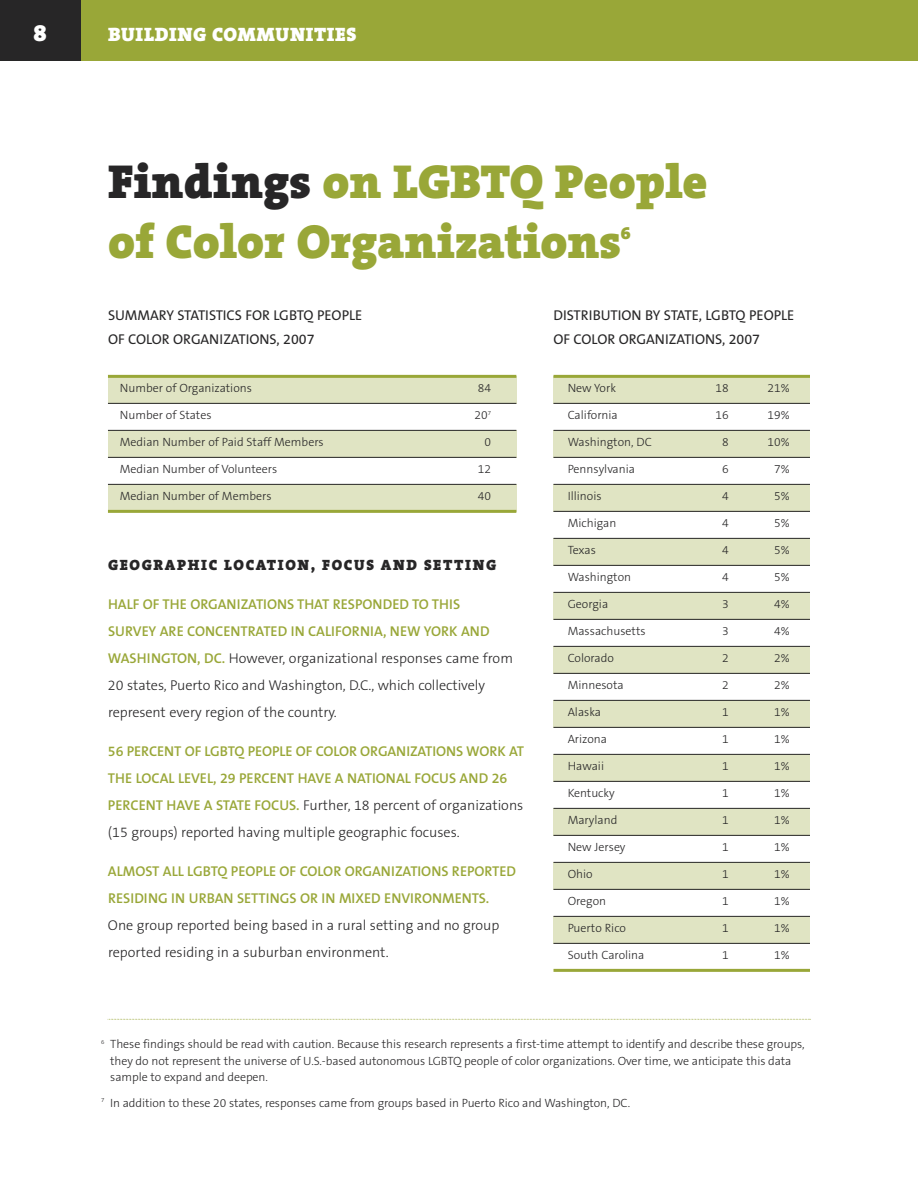
<style>
.page{position:relative;width:918px;height:1188px;background:#fff}
.page>*{position:absolute;margin:0;border:0;box-sizing:border-box;transform-origin:0 0}
.t1{font:900 48px/60px "The Serif B9";color:#99a738}
.t2{font:900 24px "The Serif B9";color:#fff}
.t3{font:900 19.5px "The Serif B9";letter-spacing:.025em;color:#fff}
.t4{font:900 18px "The Serif B9";color:#99a738}
.t5{font:900 15px "The Serif B9";letter-spacing:.11em;color:#272627}
.t6{font:300 14.25px/27px "The Sans B3";color:#272627}
.t7{font:600 14.25px/27px "The Sans B6";color:#99a738}
.t8{font:14.25px/24px "The Sans B5 Plain";color:#272627}
.t9{font:300 12px/16.5px "The Sans B3";letter-spacing:-.005em;color:#272627}
.s1{color:#272627}
.s2{font-family:"The Sans B6";font-weight:600;color:#99a738}
</style>
<div class="page">
<div style="left:81px;top:0;width:837px;height:61px;background:#99a738"></div>
<div style="left:0;top:0;width:81px;height:61px;background:#272627"></div>
<svg style="left:108px;top:1019px;width:703px;height:1px"></svg>
<div style="left:108px;top:376px;width:408px;height:28px;background:#e0e4c3"></div>
<div style="left:108px;top:430px;width:408px;height:28px;background:#e0e4c3"></div>
<div style="left:108px;top:484px;width:408px;height:28px;background:#e0e4c3"></div>
<div style="left:554px;top:376px;width:256px;height:28px;background:#e0e4c3"></div>
<div style="left:554px;top:430px;width:256px;height:28px;background:#e0e4c3"></div>
<div style="left:554px;top:484px;width:256px;height:28px;background:#e0e4c3"></div>
<div style="left:554px;top:538px;width:256px;height:28px;background:#e0e4c3"></div>
<div style="left:554px;top:592px;width:256px;height:28px;background:#e0e4c3"></div>
<div style="left:554px;top:646px;width:256px;height:28px;background:#e0e4c3"></div>
<div style="left:554px;top:700px;width:256px;height:28px;background:#e0e4c3"></div>
<div style="left:554px;top:754px;width:256px;height:28px;background:#e0e4c3"></div>
<div style="left:554px;top:808px;width:256px;height:28px;background:#e0e4c3"></div>
<div style="left:554px;top:862px;width:256px;height:28px;background:#e0e4c3"></div>
<div style="left:554px;top:916px;width:256px;height:28px;background:#e0e4c3"></div>
<hr style="left:108px;top:375px;width:408px;height:3px;background:#99a738">
<hr style="left:554px;top:375px;width:256px;height:3px;background:#99a738">
<hr style="left:554px;top:403px;width:256px;height:1px;background:#272627">
<hr style="left:554px;top:430px;width:256px;height:1px;background:#272627">
<hr style="left:554px;top:457px;width:256px;height:1px;background:#272627">
<hr style="left:554px;top:484px;width:256px;height:1px;background:#272627">
<hr style="left:554px;top:511px;width:256px;height:1px;background:#272627">
<hr style="left:554px;top:538px;width:256px;height:1px;background:#272627">
<hr style="left:554px;top:565px;width:256px;height:1px;background:#272627">
<hr style="left:554px;top:592px;width:256px;height:1px;background:#272627">
<hr style="left:554px;top:619px;width:256px;height:1px;background:#272627">
<hr style="left:554px;top:646px;width:256px;height:1px;background:#272627">
<hr style="left:554px;top:673px;width:256px;height:1px;background:#272627">
<hr style="left:554px;top:700px;width:256px;height:1px;background:#272627">
<hr style="left:554px;top:727px;width:256px;height:1px;background:#272627">
<hr style="left:554px;top:754px;width:256px;height:1px;background:#272627">
<hr style="left:554px;top:781px;width:256px;height:1px;background:#272627">
<hr style="left:554px;top:808px;width:256px;height:1px;background:#272627">
<hr style="left:554px;top:835px;width:256px;height:1px;background:#272627">
<hr style="left:554px;top:862px;width:256px;height:1px;background:#272627">
<hr style="left:554px;top:889px;width:256px;height:1px;background:#272627">
<hr style="left:554px;top:916px;width:256px;height:1px;background:#272627">
<hr style="left:554px;top:943px;width:256px;height:1px;background:#272627">
<hr style="left:554px;top:969px;width:256px;height:3px;background:#99a738">
<hr style="left:108px;top:403px;width:408px;height:1px;background:#272627">
<hr style="left:108px;top:430px;width:408px;height:1px;background:#272627">
<hr style="left:108px;top:457px;width:408px;height:1px;background:#272627">
<hr style="left:108px;top:484px;width:408px;height:1px;background:#272627">
<hr style="left:108px;top:510px;width:408px;height:3px;background:#99a738">
<h2 class="t2" style="left:33px;top:20px;width:15px">8</h2>
<h3 class="t3" style="left:108px;top:24px;width:250px">BUILDING COMMUNITIES</h3>
<h1 class="t1" style="left:108px;top:152px;width:601px"><span class="s1">Findings</span> on LGBTQ People of Color Organizations</h1>
<h3 class="t4" style="left:621px;top:223px;width:11px">6</h3>
<p class="t8" style="left:108px;top:303px;width:256px">SUMMARY STATISTICS FOR LGBTQ PEOPLE<br>OF COLOR ORGANIZATIONS, 2007</p>
<p class="t9" style="left:120px;top:380px;width:134px">Number of Organizations</p>
<p class="t9" style="left:478px;top:380px;width:15px">84</p>
<p class="t9" style="left:120px;top:407px;width:93px">Number of States</p>
<p class="t9" style="left:475px;top:407px;width:18px">20<sup>7</sup></p>
<p class="t9" style="left:120px;top:434px;width:205px">Median Number of Paid Staff Members</p>
<p class="t9" style="left:485px;top:434px;width:8px">0</p>
<p class="t9" style="left:120px;top:461px;width:159px">Median Number of Volunteers</p>
<p class="t9" style="left:478px;top:461px;width:15px">12</p>
<p class="t9" style="left:120px;top:488px;width:153px">Median Number of Members</p>
<p class="t9" style="left:478px;top:488px;width:15px">40</p>
<p class="t5" style="left:108px;top:557px;width:390px">GEOGRAPHIC LOCATION, FOCUS AND SETTING</p>
<p class="t7" style="left:108px;top:591px;width:383px">HALF OF THE ORGANIZATIONS THAT RESPONDED TO THIS<br>SURVEY ARE CONCENTRATED IN CALIFORNIA, NEW YORK AND</p>
<p class="t6" style="left:108px;top:645px;width:406px"><span class="s2">WASHINGTON, DC.</span> However, organizational responses came from<br>20 states, Puerto Rico and Washington, D.C., which collectively represent every region of the country.</p>
<p class="t7" style="left:108px;top:738px;width:418px">56 PERCENT OF LGBTQ PEOPLE OF COLOR ORGANIZATIONS WORK AT<br>THE LOCAL LEVEL, 29 PERCENT HAVE A NATIONAL FOCUS AND 26</p>
<p class="t6" style="left:108px;top:792px;width:417px"><span class="s2">PERCENT HAVE A STATE FOCUS.</span> Further, 18 percent of organizations (15 groups) reported having multiple geographic focuses.</p>
<p class="t7" style="left:108px;top:858px;width:410px">ALMOST ALL LGBTQ PEOPLE OF COLOR ORGANIZATIONS REPORTED<br>RESIDING IN URBAN SETTINGS OR IN MIXED ENVIRONMENTS.</p>
<p class="t6" style="left:108px;top:912px;width:393px">One group reported being based in a rural setting and no group reported residing in a suburban environment.</p>
<p class="t8" style="left:554px;top:303px;width:242px">DISTRIBUTION BY STATE, LGBTQ PEOPLE<br>OF COLOR ORGANIZATIONS, 2007</p>
<p class="t9" style="left:568px;top:380px;width:50px">New York</p>
<p class="t9" style="left:716px;top:380px;width:15px">18</p>
<p class="t9" style="left:767px;top:380px;width:24px">21%</p>
<p class="t9" style="left:568px;top:407px;width:52px">California</p>
<p class="t9" style="left:716px;top:407px;width:15px">16</p>
<p class="t9" style="left:767px;top:407px;width:24px">19%</p>
<p class="t9" style="left:568px;top:434px;width:86px">Washington, DC</p>
<p class="t9" style="left:722px;top:434px;width:8px">8</p>
<p class="t9" style="left:767px;top:434px;width:24px">10%</p>
<p class="t9" style="left:568px;top:461px;width:69px">Pennsylvania</p>
<p class="t9" style="left:722px;top:461px;width:8px">6</p>
<p class="t9" style="left:774px;top:461px;width:17px">7%</p>
<p class="t9" style="left:568px;top:488px;width:35px">Illinois</p>
<p class="t9" style="left:722px;top:488px;width:8px">4</p>
<p class="t9" style="left:774px;top:488px;width:17px">5%</p>
<p class="t9" style="left:568px;top:515px;width:50px">Michigan</p>
<p class="t9" style="left:722px;top:515px;width:8px">4</p>
<p class="t9" style="left:774px;top:515px;width:17px">5%</p>
<p class="t9" style="left:568px;top:542px;width:30px">Texas</p>
<p class="t9" style="left:722px;top:542px;width:8px">4</p>
<p class="t9" style="left:774px;top:542px;width:17px">5%</p>
<p class="t9" style="left:568px;top:569px;width:65px">Washington</p>
<p class="t9" style="left:722px;top:569px;width:8px">4</p>
<p class="t9" style="left:774px;top:569px;width:17px">5%</p>
<p class="t9" style="left:568px;top:596px;width:42px">Georgia</p>
<p class="t9" style="left:722px;top:596px;width:8px">3</p>
<p class="t9" style="left:774px;top:596px;width:17px">4%</p>
<p class="t9" style="left:568px;top:623px;width:79px">Massachusetts</p>
<p class="t9" style="left:722px;top:623px;width:8px">3</p>
<p class="t9" style="left:774px;top:623px;width:17px">4%</p>
<p class="t9" style="left:568px;top:650px;width:48px">Colorado</p>
<p class="t9" style="left:722px;top:650px;width:8px">2</p>
<p class="t9" style="left:774px;top:650px;width:17px">2%</p>
<p class="t9" style="left:568px;top:677px;width:58px">Minnesota</p>
<p class="t9" style="left:722px;top:677px;width:8px">2</p>
<p class="t9" style="left:774px;top:677px;width:17px">2%</p>
<p class="t9" style="left:568px;top:704px;width:35px">Alaska</p>
<p class="t9" style="left:722px;top:704px;width:8px">1</p>
<p class="t9" style="left:774px;top:704px;width:17px">1%</p>
<p class="t9" style="left:568px;top:731px;width:41px">Arizona</p>
<p class="t9" style="left:722px;top:731px;width:8px">1</p>
<p class="t9" style="left:774px;top:731px;width:17px">1%</p>
<p class="t9" style="left:568px;top:758px;width:38px">Hawaii</p>
<p class="t9" style="left:722px;top:758px;width:8px">1</p>
<p class="t9" style="left:774px;top:758px;width:17px">1%</p>
<p class="t9" style="left:568px;top:785px;width:49px">Kentucky</p>
<p class="t9" style="left:722px;top:785px;width:8px">1</p>
<p class="t9" style="left:774px;top:785px;width:17px">1%</p>
<p class="t9" style="left:568px;top:812px;width:51px">Maryland</p>
<p class="t9" style="left:722px;top:812px;width:8px">1</p>
<p class="t9" style="left:774px;top:812px;width:17px">1%</p>
<p class="t9" style="left:568px;top:839px;width:59px">New Jersey</p>
<p class="t9" style="left:722px;top:839px;width:8px">1</p>
<p class="t9" style="left:774px;top:839px;width:17px">1%</p>
<p class="t9" style="left:568px;top:866px;width:26px">Ohio</p>
<p class="t9" style="left:722px;top:866px;width:8px">1</p>
<p class="t9" style="left:774px;top:866px;width:17px">1%</p>
<p class="t9" style="left:568px;top:893px;width:40px">Oregon</p>
<p class="t9" style="left:722px;top:893px;width:8px">1</p>
<p class="t9" style="left:774px;top:893px;width:17px">1%</p>
<p class="t9" style="left:568px;top:920px;width:60px">Puerto Rico</p>
<p class="t9" style="left:722px;top:920px;width:8px">1</p>
<p class="t9" style="left:774px;top:920px;width:17px">1%</p>
<p class="t9" style="left:568px;top:947px;width:78px">South Carolina</p>
<p class="t9" style="left:722px;top:947px;width:8px">1</p>
<p class="t9" style="left:774px;top:947px;width:17px">1%</p>
<p class="t9" style="left:110px;top:1036px;width:696px;text-indent:-9px"><sup>6</sup> These findings should be read with caution. Because this research represents a first-time attempt to identify and describe these groups, they do not represent the universe of U.S.-based autonomous LGBTQ people of color organizations. Over time, we anticipate this data sample to expand and deepen.</p>
<p class="t9" style="left:101px;top:1095px;width:530px"><sup>7</sup> In addition to these 20 states, responses came from groups based in Puerto Rico and Washington, DC.</p>
</div>
